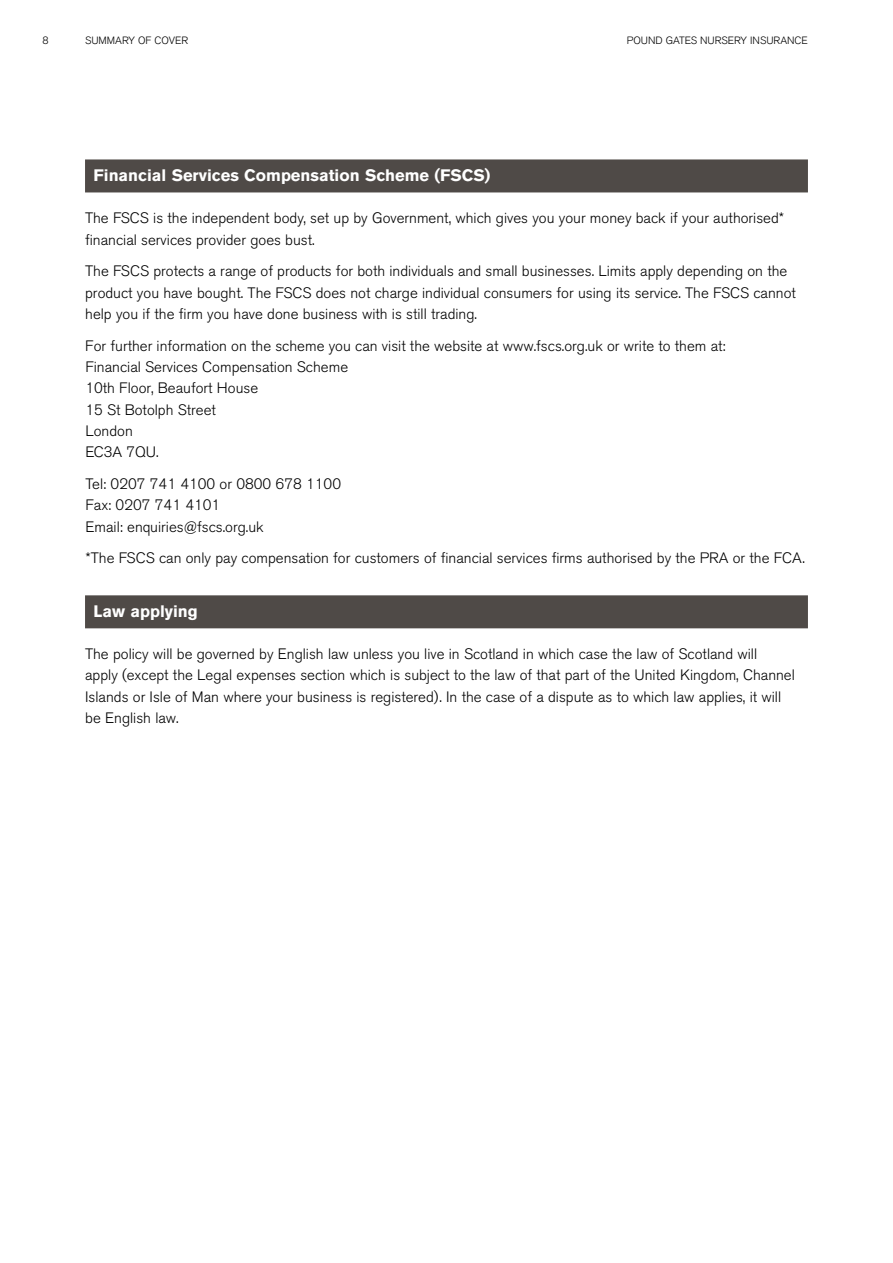
<style>
.page{position:relative;width:893px;height:1263px;background:#fff}
.page>*{position:absolute;margin:0;border:0;box-sizing:border-box;transform-origin:0 0}
.t1{font:700 16.5px "Akzidenz Grotesk BQ";color:#fff}
.t2{font:300 15px/21.3px "Akzidenz Grotesk BQ";color:#000}
.t3{font:300 10.5px "Akzidenz Grotesk BQ";color:#000}
</style>
<div class="page">
<div style="left:85px;top:159px;width:723px;height:33px;background:#4f4a47"></div>
<div style="left:85px;top:595px;width:723px;height:33px;background:#4f4a47"></div>
<p class="t3" style="left:43px;top:34px;width:8px">8</p>
<p class="t3" style="left:85px;top:34px;width:105px">SUMMARY OF COVER</p>
<p class="t3" style="left:627px;top:34px;width:183px">POUND GATES NURSERY INSURANCE</p>
<p class="t1" style="left:94px;top:165px;width:398px">Financial Services Compensation Scheme (FSCS)</p>
<p class="t2" style="left:85px;top:208px;width:701px">The FSCS is the independent body, set up by Government, which gives you your money back if your authorised* financial services provider goes bust.</p>
<p class="t2" style="left:85px;top:261px;width:712px">The FSCS protects a range of products for both individuals and small businesses. Limits apply depending on the product you have bought. The FSCS does not charge individual consumers for using its service. The FSCS cannot help you if the firm you have done business with is still trading.</p>
<p class="t2" style="left:85px;top:335px;width:642px">For further information on the scheme you can visit the website at www.fscs.org.uk or write to them at:<br>Financial Services Compensation Scheme<br>10th Floor, Beaufort House<br>15 St Botolph Street<br>London<br>EC3A 7QU.</p>
<p class="t2" style="left:85px;top:473px;width:257px">Tel: 0207 741 4100 or 0800 678 1100<br>Fax: 0207 741 4101<br>Email: enquiries@fscs.org.uk</p>
<p class="t2" style="left:85px;top:548px;width:721px">*The FSCS can only pay compensation for customers of financial services firms authorised by the PRA or the FCA.</p>
<p class="t1" style="left:94px;top:601px;width:106px">Law applying</p>
<p class="t2" style="left:85px;top:644px;width:711px">The policy will be governed by English law unless you live in Scotland in which case the law of Scotland will<br>apply (except the Legal expenses section which is subject to the law of that part of the United Kingdom, Channel Islands or Isle of Man where your business is registered). In the case of a dispute as to which law applies, it will be English law.</p>
</div>
